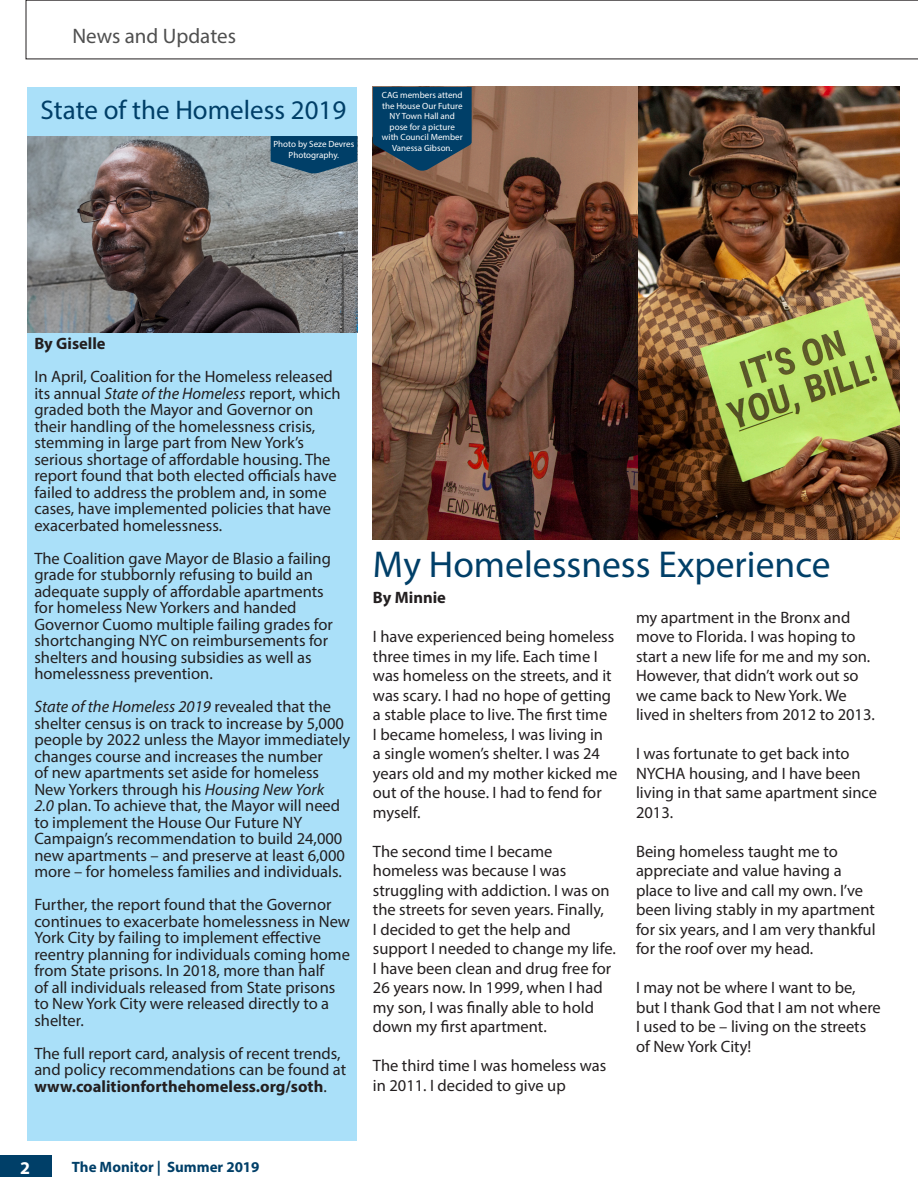
<style>
.page{position:relative;width:918px;height:1188px;background:#fff}
.page>*{position:absolute;margin:0;border:0;box-sizing:border-box;transform-origin:0 0}
.Head_1{font:37.5px "Myriad Pro";color:#003f68}
.Head_2_reverse{font:27px "Myriad Pro";color:#003f68}
.Subheading{font:21px "Myriad Pro";color:#4f4f4f}
.t1{font:700 18px "Myriad Pro";color:#fff}
.Body_reverse{font:16.5px/16.5px "Myriad Pro";color:#231f20}
.Body{font:16.5px/19.5px "Myriad Pro";color:#231f20}
.Body_reverse-2{font:700 16.5px "Myriad Pro";color:#231f20}
.Body-2{font:700 16.5px "Myriad Pro";color:#231f20}
.t2{font:700 15px "Myriad Pro";color:#003f68}
.t3{font:9px/10.5px "Myriad Pro";color:#fff;text-align:center}
.s1{font-style:italic}
.s2{font-weight:700}
</style>
<div class="page">
<div style="left:27px;top:87px;width:330px;height:1054px;background:#aae0f9"></div>
<img style="left:27px;top:136px;width:330px;height:196px">
<svg style="left:26px;top:0;width:892px;height:59px"></svg>
<div style="left:0;top:1156px;width:51px;height:21px;background:#003f68"></div>
<svg style="left:271px;top:136px;width:86px;height:37px;background:#144b6f"></svg>
<img style="left:373px;top:87px;width:527px;height:453px">
<svg style="left:373px;top:87px;width:99px;height:84px;background:#154463"></svg>
<p class="Subheading" style="left:72px;top:23px;width:165px">News and Updates</p>
<p class="Head_2_reverse" style="left:41px;top:94px;width:307px">State of the Homeless 2019</p>
<p class="t3" style="left:274px;top:139px;width:82px">Photo by Seze Devres<br>Photography.</p>
<p class="t3" style="left:382px;top:90px;width:82px">CAG members attend the House Our Future<br>NY Town Hall and pose for a picture with Council Member<br>Vanessa Gibson.</p>
<p class="Body_reverse-2" style="left:34px;top:333px;width:73px">By Giselle</p>
<p class="Body_reverse" style="left:34px;top:368px;width:308px">In April, Coalition for the Homeless released its annual <span class="s1">State of the Homeless</span> report, which graded both the Mayor and Governor on their handling of the homelessness crisis, stemming in large part from New York’s serious shortage of affordable housing. The report found that both elected officials have failed to address the problem and, in some cases, have implemented policies that have exacerbated homelessness.</p>
<p class="Body_reverse" style="left:34px;top:549px;width:300px">The Coalition gave Mayor de Blasio a failing grade for stubbornly refusing to build an adequate supply of affordable apartments for homeless New Yorkers and handed Governor Cuomo multiple failing grades for shortchanging NYC on reimbursements for shelters and housing subsidies as well as homelessness prevention.</p>
<p class="Body_reverse" style="left:34px;top:698px;width:317px"><span class="s1">State of the Homeless 2019</span> revealed that the shelter census is on track to increase by 5,000 people by 2022 unless the Mayor immediately changes course and increases the number<br>of new apartments set aside for homeless New Yorkers through his <span class="s1">Housing New York<br>2.0</span> plan. To achieve that, the Mayor will need to implement the House Our Future NY Campaign’s recommendation to build 24,000 new apartments – and preserve at least 6,000 more – for homeless families and individuals.</p>
<p class="Body_reverse" style="left:34px;top:896px;width:317px">Further, the report found that the Governor continues to exacerbate homelessness in New York City by failing to implement effective reentry planning for individuals coming home from State prisons. In 2018, more than half<br>of all individuals released from State prisons to New York City were released directly to a shelter.</p>
<p class="Body_reverse" style="left:34px;top:1044px;width:313px">The full report card, analysis of recent trends, and policy recommendations can be found at <span class="s2">www.coalitionforthehomeless.org/soth</span>.</p>
<p class="Head_1" style="left:373px;top:542px;width:459px">My Homelessness Experience</p>
<p class="Body-2" style="left:373px;top:587px;width:74px">By Minnie</p>
<p class="Body" style="left:373px;top:627px;width:246px">I have experienced being homeless three times in my life. Each time I was homeless on the streets, and it was scary. I had no hope of getting a stable place to live. The first time<br>I became homeless, I was living in<br>a single women’s shelter. I was 24 years old and my mother kicked me out of the house. I had to fend for myself.</p>
<p class="Body" style="left:373px;top:841px;width:244px">The second time I became homeless was because I was struggling with addiction. I was on the streets for seven years. Finally,<br>I decided to get the help and support I needed to change my life.<br>I have been clean and drug free for<br>26 years now. In 1999, when I had my son, I was finally able to hold down my first apartment.</p>
<p class="Body" style="left:373px;top:1056px;width:235px">The third time I was homeless was in 2011. I decided to give up</p>
<p class="Body" style="left:636px;top:607px;width:240px">my apartment in the Bronx and move to Florida. I was hoping to start a new life for me and my son.<br>However, that didn’t work out so we came back to New York. We lived in shelters from 2012 to 2013.</p>
<p class="Body" style="left:636px;top:744px;width:243px">I was fortunate to get back into<br>NYCHA housing, and I have been living in that same apartment since<br>2013.</p>
<p class="Body" style="left:636px;top:841px;width:241px">Being homeless taught me to appreciate and value having a place to live and call my own. I’ve been living stably in my apartment for six years, and I am very thankful for the roof over my head.</p>
<p class="Body" style="left:636px;top:978px;width:246px">I may not be where I want to be, but I thank God that I am not where<br>I used to be – living on the streets of New York City!</p>
<p class="t1" style="left:20px;top:1156px;width:11px">2</p>
<p class="t2" style="left:72px;top:1157px;width:189px">The Monitor | Summer 2019</p>
</div>
